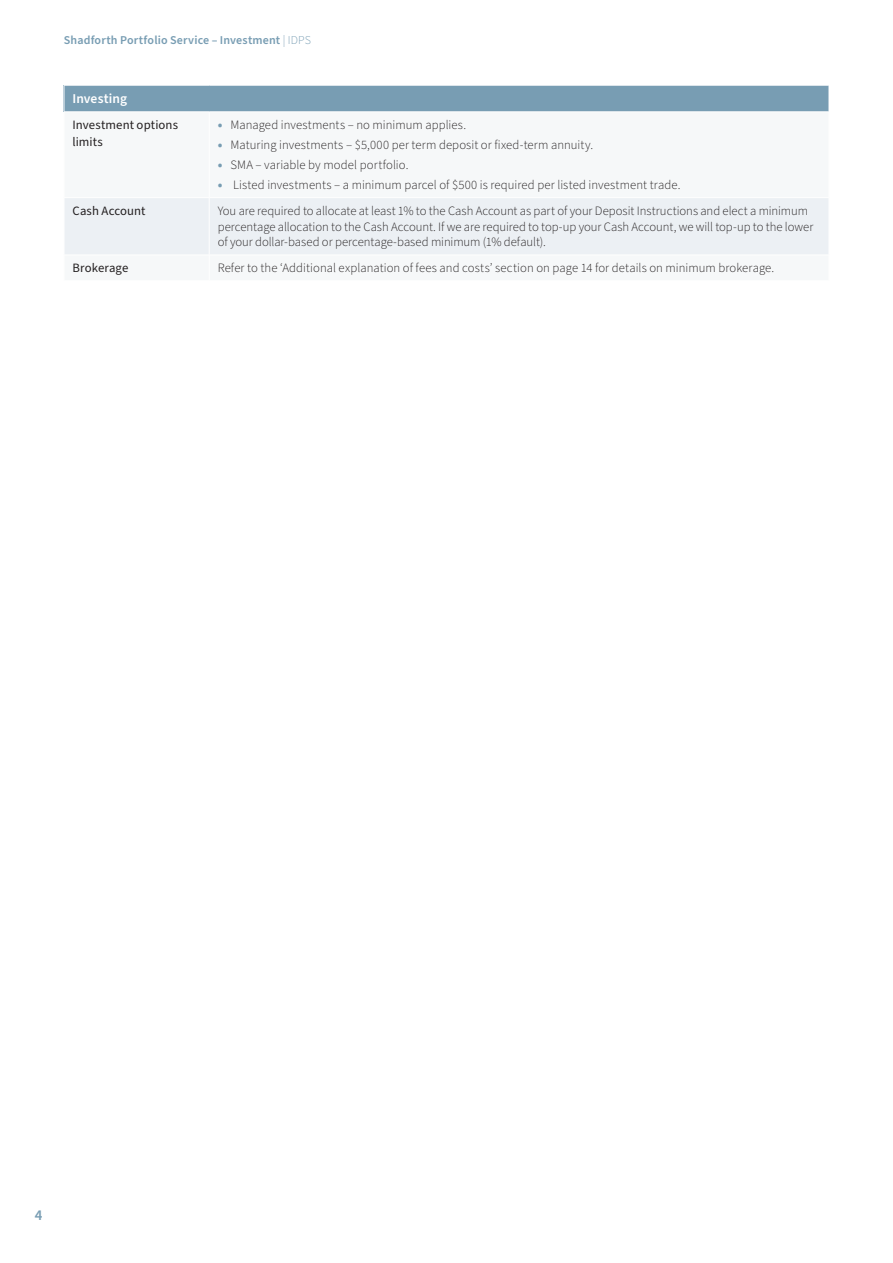
<style>
.page{position:relative;width:893px;height:1263px;background:#fff}
.page>*{position:absolute;margin:0;border:0;box-sizing:border-box;transform-origin:0 0}
.t1{font:600 15px "Source Sans Pro";color:#789db3}
._00_Table_Header{font:600 13.5px "Source Sans Pro";letter-spacing:.005em;color:#fff}
._03_Table_Body_Text{font:300 12.75px/15.8px "Source Sans Pro";color:#231f20}
._02_Table_Subhead_2{font:12.75px/16.5px "Source Sans Pro";letter-spacing:.01em;color:#231f20}
.t2{font:600 12px "Source Sans Pro";letter-spacing:.015em;color:#789db3}
.s1{font-weight:300}
.s2{font-weight:700;font-size:13.5px;color:#789db3}
</style>
<div class="page">
<div style="left:64px;top:85px;width:765px;height:27px;background:#789db3"></div>
<hr style="left:64px;top:85px;width:145px;height:1px;background:#fff">
<svg style="left:64px;top:85px;width:1px;height:27px"></svg>
<hr style="left:209px;top:85px;width:620px;height:1px;background:#fff">
<div style="left:65px;top:198px;width:763px;height:56px;background:#ecf0f4"></div>
<p class="t2" style="left:64px;top:32px;width:249px">Shadforth Portfolio Service – Investment <span class="s1">| IDPS</span></p>
<p class="_00_Table_Header" style="left:72px;top:90px;width:56px">Investing</p>
<p class="_02_Table_Subhead_2" style="left:72px;top:117px;width:107px">Investment options limits</p>
<p class="_03_Table_Body_Text" style="left:218px;top:117px;width:250px"><span class="s2">•</span> Managed investments – no minimum applies.</p>
<p class="_03_Table_Body_Text" style="left:218px;top:137px;width:377px"><span class="s2">•</span> Maturing investments – $5,000 per term deposit or fixed-term annuity.</p>
<p class="_03_Table_Body_Text" style="left:218px;top:157px;width:192px"><span class="s2">•</span> SMA – variable by model portfolio.</p>
<p class="_03_Table_Body_Text" style="left:218px;top:177px;width:464px"><span class="s2">•</span> Listed investments – a minimum parcel of $500 is required per listed investment trade.</p>
<p class="_02_Table_Subhead_2" style="left:72px;top:203px;width:75px">Cash Account</p>
<p class="_03_Table_Body_Text" style="left:218px;top:203px;width:597px">You are required to allocate at least 1% to the Cash Account as part of your Deposit Instructions and elect a minimum percentage allocation to the Cash Account. If we are required to top-up your Cash Account, we will top-up to the lower of your dollar-based or percentage-based minimum (1% default).</p>
<p class="_02_Table_Subhead_2" style="left:72px;top:260px;width:57px">Brokerage</p>
<p class="_03_Table_Body_Text" style="left:218px;top:261px;width:558px">Refer to the ‘Additional explanation of fees and costs’ section on page 14 for details on minimum brokerage.</p>
<p class="t1" style="left:35px;top:1204px;width:9px">4</p>
</div>
